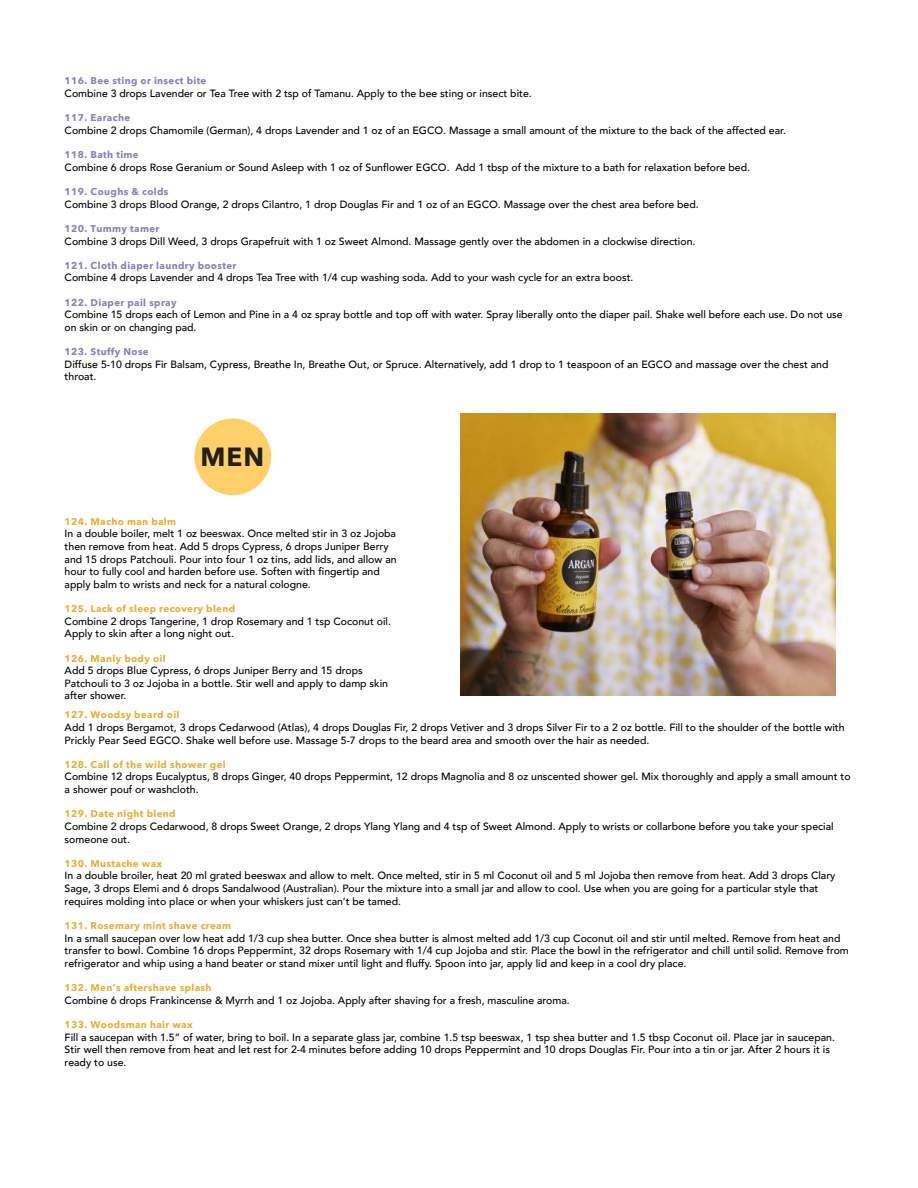
<style>
.page{position:relative;width:918px;height:1188px;background:#fff}
.page>*{position:absolute;margin:0;border:0;box-sizing:border-box;transform-origin:0 0}
.t1{font:700 26.25px "Avenir Next";color:#231f20}
.t2{font:500 10.5px/12.6px "Avenir";color:#000}
.t3{font:700 9.75px "Avenir Next";letter-spacing:.035em;color:#e6b03b}
.t4{font:700 9.75px "Avenir Next";letter-spacing:.035em;color:#8c80b8}
</style>
<div class="page">
<div style="left:194px;top:419px;width:77px;height:76px;background:#ffd069;border-radius:50%"></div>
<img style="left:460px;top:414px;width:375px;height:282px">
<p class="t4" style="left:65px;top:72px;width:143px">116. Bee sting or insect bite</p>
<p class="t2" style="left:65px;top:86px;width:469px">Combine 3 drops Lavender or Tea Tree with 2 tsp of Tamanu. Apply to the bee sting or insect bite.</p>
<p class="t4" style="left:65px;top:109px;width:67px">117. Earache</p>
<p class="t2" style="left:65px;top:123px;width:723px">Combine 2 drops Chamomile (German), 4 drops Lavender and 1 oz of an EGCO. Massage a small amount of the mixture to the back of the affected ear.</p>
<p class="t4" style="left:65px;top:146px;width:76px">118. Bath time</p>
<p class="t2" style="left:65px;top:160px;width:687px">Combine 6 drops Rose Geranium or Sound Asleep with 1 oz of Sunflower EGCO. Add 1 tbsp of the mixture to a bath for relaxation before bed.</p>
<p class="t4" style="left:65px;top:183px;width:105px">119. Coughs &amp; colds</p>
<p class="t2" style="left:65px;top:197px;width:636px">Combine 3 drops Blood Orange, 2 drops Cilantro, 1 drop Douglas Fir and 1 oz of an EGCO. Massage over the chest area before bed.</p>
<p class="t4" style="left:65px;top:220px;width:96px">120. Tummy tamer</p>
<p class="t2" style="left:65px;top:234px;width:632px">Combine 3 drops Dill Weed, 3 drops Grapefruit with 1 oz Sweet Almond. Massage gently over the abdomen in a clockwise direction.</p>
<p class="t4" style="left:65px;top:257px;width:173px">121. Cloth diaper laundry booster</p>
<p class="t2" style="left:65px;top:271px;width:570px">Combine 4 drops Lavender and 4 drops Tea Tree with 1/4 cup washing soda. Add to your wash cycle for an extra boost.</p>
<p class="t4" style="left:65px;top:294px;width:113px">122. Diaper pail spray</p>
<p class="t2" style="left:65px;top:308px;width:780px">Combine 15 drops each of Lemon and Pine in a 4 oz spray bottle and top off with water. Spray liberally onto the diaper pail. Shake well before each use. Do not use on skin or on changing pad.</p>
<p class="t4" style="left:65px;top:343px;width:86px">123. Stuffy Nose</p>
<p class="t2" style="left:65px;top:357px;width:765px">Diffuse 5-10 drops Fir Balsam, Cypress, Breathe In, Breathe Out, or Spruce. Alternatively, add 1 drop to 1 teaspoon of an EGCO and massage over the chest and throat.</p>
<h1 class="t1" style="left:201px;top:434px;width:65px">MEN</h1>
<p class="t3" style="left:65px;top:513px;width:113px">124. Macho man balm</p>
<p class="t2" style="left:65px;top:527px;width:334px">In a double boiler, melt 1 oz beeswax. Once melted stir in 3 oz Jojoba then remove from heat. Add 5 drops Cypress, 6 drops Juniper Berry and 15 drops Patchouli. Pour into four 1 oz tins, add lids, and allow an hour to fully cool and harden before use. Soften with fingertip and apply balm to wrists and neck for a natural cologne.</p>
<p class="t3" style="left:65px;top:600px;width:172px">125. Lack of sleep recovery blend</p>
<p class="t2" style="left:65px;top:614px;width:328px">Combine 2 drops Tangerine, 1 drop Rosemary and 1 tsp Coconut oil.<br>Apply to skin after a long night out.</p>
<p class="t3" style="left:65px;top:650px;width:103px">126. Manly body oil</p>
<p class="t2" style="left:65px;top:664px;width:325px">Add 5 drops Blue Cypress, 6 drops Juniper Berry and 15 drops<br>Patchouli to 3 oz Jojoba in a bottle. Stir well and apply to damp skin after shower.</p>
<p class="t3" style="left:65px;top:706px;width:116px">127. Woodsy beard oil</p>
<p class="t2" style="left:65px;top:720px;width:781px">Add 1 drops Bergamot, 3 drops Cedarwood (Atlas), 4 drops Douglas Fir, 2 drops Vetiver and 3 drops Silver Fir to a 2 oz bottle. Fill to the shoulder of the bottle with<br>Prickly Pear Seed EGCO. Shake well before use. Massage 5-7 drops to the beard area and smooth over the hair as needed.</p>
<p class="t3" style="left:65px;top:756px;width:163px">128. Call of the wild shower gel</p>
<p class="t2" style="left:65px;top:770px;width:788px">Combine 12 drops Eucalyptus, 8 drops Ginger, 40 drops Peppermint, 12 drops Magnolia and 8 oz unscented shower gel. Mix thoroughly and apply a small amount to a shower pouf or washcloth.</p>
<p class="t3" style="left:65px;top:805px;width:112px">129. Date night blend</p>
<p class="t2" style="left:65px;top:819px;width:771px">Combine 2 drops Cedarwood, 8 drops Sweet Orange, 2 drops Ylang Ylang and 4 tsp of Sweet Almond. Apply to wrists or collarbone before you take your special someone out.</p>
<p class="t3" style="left:65px;top:855px;width:99px">130. Mustache wax</p>
<p class="t2" style="left:65px;top:869px;width:772px">In a double broiler, heat 20 ml grated beeswax and allow to melt. Once melted, stir in 5 ml Coconut oil and 5 ml Jojoba then remove from heat. Add 3 drops Clary<br>Sage, 3 drops Elemi and 6 drops Sandalwood (Australian). Pour the mixture into a small jar and allow to cool. Use when you are going for a particular style that requires molding into place or when your whiskers just can’t be tamed.</p>
<p class="t3" style="left:65px;top:917px;width:168px">131. Rosemary mint shave cream</p>
<p class="t2" style="left:65px;top:931px;width:786px">In a small saucepan over low heat add 1/3 cup shea butter. Once shea butter is almost melted add 1/3 cup Coconut oil and stir until melted. Remove from heat and transfer to bowl. Combine 16 drops Peppermint, 32 drops Rosemary with 1/4 cup Jojoba and stir. Place the bowl in the refrigerator and chill until solid. Remove from refrigerator and whip using a hand beater or stand mixer until light and fluffy. Spoon into jar, apply lid and keep in a cool dry place.</p>
<p class="t3" style="left:65px;top:979px;width:148px">132. Men’s aftershave splash</p>
<p class="t2" style="left:65px;top:993px;width:507px">Combine 6 drops Frankincense &amp; Myrrh and 1 oz Jojoba. Apply after shaving for a fresh, masculine aroma.</p>
<p class="t3" style="left:65px;top:1016px;width:130px">133. Woodsman hair wax</p>
<p class="t2" style="left:65px;top:1030px;width:772px">Fill a saucepan with 1.5” of water, bring to boil. In a separate glass jar, combine 1.5 tsp beeswax, 1 tsp shea butter and 1.5 tbsp Coconut oil. Place jar in saucepan.<br>Stir well then remove from heat and let rest for 2-4 minutes before adding 10 drops Peppermint and 10 drops Douglas Fir. Pour into a tin or jar. After 2 hours it is ready to use.</p>
</div>
